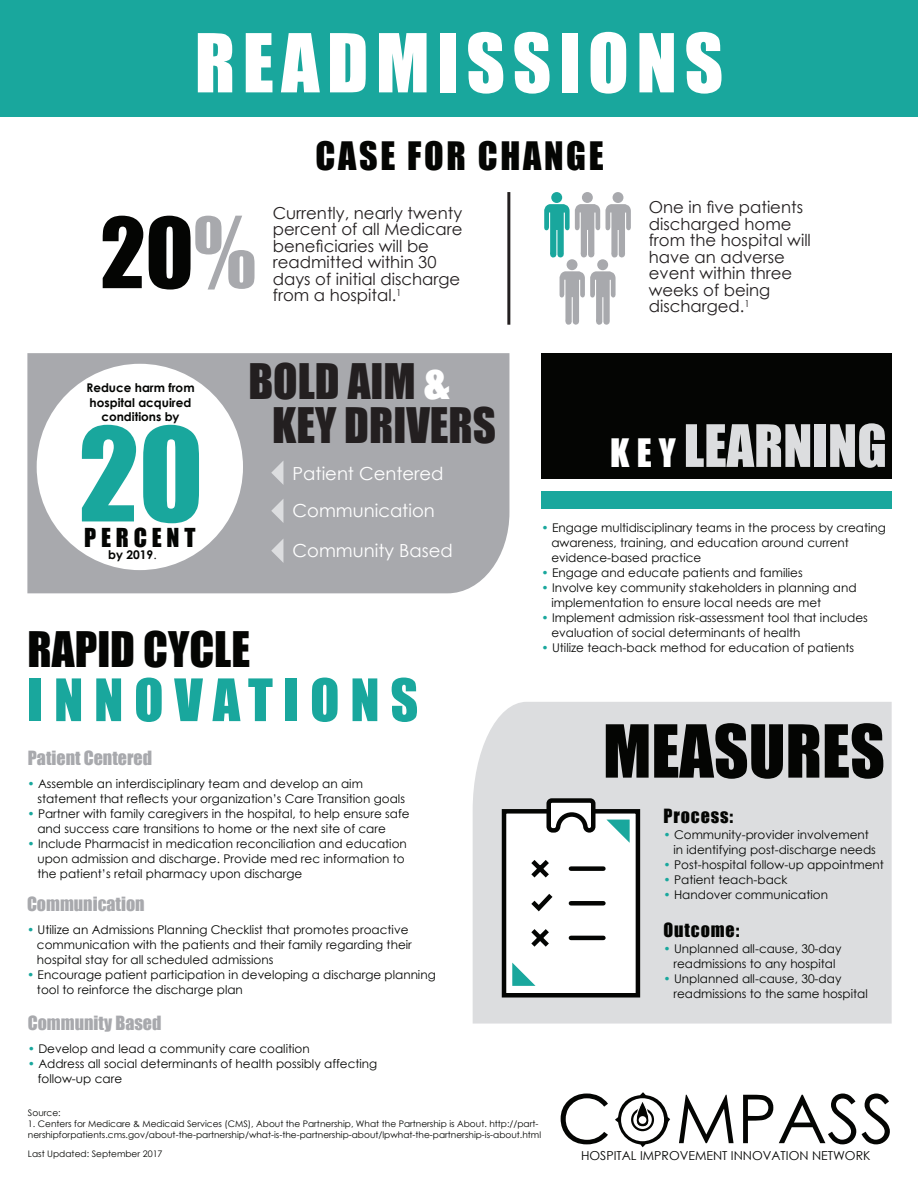
<style>
.page{position:relative;width:918px;height:1188px;background:#fff}
.page>*{position:absolute;margin:0;border:0;box-sizing:border-box;transform-origin:0 0}
.t1{font:120px "Impact";color:#19a79d}
.t2{font:90px "Impact";color:#040503}
.t3{font:75px "Impact";letter-spacing:.1em;color:#fff}
.t4{font:67.5px "Impact";color:#040503}
.t5{font:67.5px "Century Gothic";color:#040503}
.t6{font:54px "Impact";color:#dcdddf}
.t7{font:54px "Impact";letter-spacing:.2em;color:#19a79d}
.t8{font:45px "Impact";color:#231f20}
.t9{font:45px "Impact";color:#040503}
.t10{font:36px "Impact";letter-spacing:.075em;color:#040503}
.t11{font:24px "Impact";letter-spacing:.2em;color:#040503}
.t12{font:18px "Century Gothic";color:#fff}
.t13{font:18px "Impact";color:#a8a9ad}
.t14{font:18px "Impact";letter-spacing:.05em;color:#040503}
.t15{font:16.5px/16.5px "Century Gothic";color:#231f20}
.t16{font:12.3px "Century Gothic";color:#040503}
.t17{font:12px "Century Gothic";color:#040503}
.t18{font:700 12px "Century Gothic";color:#040503}
.t19{font:9px/10.8px "Century Gothic";color:#040503}
.s1{color:#a8a9ad}
.s2{font-weight:400}
.s3{color:#fff}
.s4{color:#19a79d}
.s5{font-size:36px;color:#fff}
</style>
<div class="page">
<div style="left:473px;top:702px;width:419px;height:322px;background:#dcdddf"></div>
<div style="left:27px;top:353px;width:482px;height:240px;background:#a8a9ad"></div>
<div style="left:1px;top:0;width:917px;height:116px;background:#19a79d"></div>
<hr style="left:507px;top:192px;width:3px;height:133px;background:#231f20">
<div style="left:37px;top:364px;width:206px;height:206px;background:#fff;border-radius:50%"></div>
<svg style="left:271px;top:460px;width:12px;height:25px"></svg>
<svg style="left:271px;top:499px;width:12px;height:24px"></svg>
<svg style="left:271px;top:538px;width:12px;height:25px"></svg>
<div style="left:541px;top:353px;width:351px;height:125px;background:#040503"></div>
<div style="left:541px;top:492px;width:351px;height:17px;background:#19a79d"></div>
<svg style="left:615px;top:1092px;width:55px;height:55px"></svg>
<div style="left:639px;top:1116px;width:7px;height:8px;background:#fff;border-radius:50%"></div>
<div style="left:613px;top:192px;width:10px;height:11px;background:#a8a9ad;border-radius:50%"></div>
<div style="left:597px;top:259px;width:11px;height:11px;background:#a8a9ad;border-radius:50%"></div>
<div style="left:582px;top:192px;width:11px;height:11px;background:#a8a9ad;border-radius:50%"></div>
<svg style="left:559px;top:271px;width:57px;height:54px"></svg>
<div style="left:567px;top:259px;width:11px;height:11px;background:#a8a9ad;border-radius:50%"></div>
<svg style="left:544px;top:204px;width:87px;height:54px"></svg>
<div style="left:551px;top:192px;width:11px;height:11px;background:#19a79d;border-radius:50%"></div>
<svg style="left:500px;top:757px;width:142px;height:243px"></svg>
<p class="t3" style="left:195px;top:5px;width:530px">READMISSIONS</p>
<p class="t2" style="left:100px;top:183px;width:157px">20<span class="s1">%</span></p>
<p class="t10" style="left:316px;top:128px;width:290px">CASE FOR CHANGE</p>
<p class="t15" style="left:273px;top:205px;width:191px;text-align:justify">Currently, nearly twenty percent of all Medicare beneficiaries will be</p>
<p class="t15" style="left:273px;top:254px;width:189px">readmitted within 30 days of initial discharge from a hospital.<sup>1</sup></p>
<p class="t15" style="left:649px;top:199px;width:164px">One in five patients discharged home from the hospital will have an adverse event within three weeks of being</p>
<p class="t15" style="left:649px;top:298px;width:103px">discharged.<sup>1</sup></p>
<p class="t18" style="left:86px;top:379px;width:110px">Reduce harm from</p>
<p class="t18" style="left:90px;top:393px;width:103px">hospital acquired</p>
<p class="t18" style="left:101px;top:408px;width:80px">conditions by</p>
<p class="t1" style="left:79px;top:381px;width:126px">20</p>
<p class="t11" style="left:84px;top:518px;width:113px">PERCENT</p>
<p class="t18" style="left:108px;top:546px;width:50px">by 2019<span class="s2">.</span></p>
<p class="t8" style="left:248px;top:347px;width:203px">BOLD AIM <span class="s3">&amp;</span></p>
<p class="t8" style="left:272px;top:390px;width:225px">KEY DRIVERS</p>
<p class="t12" style="left:293px;top:461px;width:152px">Patient Centered</p>
<p class="t12" style="left:293px;top:498px;width:144px">Communication</p>
<p class="t12" style="left:293px;top:538px;width:162px">Community Based</p>
<p class="t9" style="left:28px;top:615px;width:224px">RAPID CYCLE</p>
<p class="t7" style="left:28px;top:658px;width:392px">INNOVATIONS</p>
<p class="t13" style="left:28px;top:744px;width:126px">Patient Centered</p>
<p class="t17" style="left:27px;top:775px;width:337px"><span class="s4">•</span> Assemble an interdisciplinary team and develop an aim</p>
<p class="t17" style="left:37px;top:790px;width:369px">statement that reflects your organization’s Care Transition goals</p>
<p class="t17" style="left:27px;top:805px;width:384px"><span class="s4">•</span> Partner with family caregivers in the hospital, to help ensure safe</p>
<p class="t17" style="left:37px;top:820px;width:350px">and success care transitions to home or the next site of care</p>
<p class="t17" style="left:27px;top:835px;width:381px"><span class="s4">•</span> Include Pharmacist in medication reconciliation and education</p>
<p class="t17" style="left:37px;top:850px;width:369px">upon admission and discharge. Provide med rec information to</p>
<p class="t17" style="left:37px;top:865px;width:266px">the patient’s retail pharmacy upon discharge</p>
<p class="t13" style="left:27px;top:889px;width:119px">Communication</p>
<p class="t17" style="left:27px;top:921px;width:383px"><span class="s4">•</span> Utilize an Admissions Planning Checklist that promotes proactive</p>
<p class="t17" style="left:37px;top:936px;width:376px">communication with the patients and their family regarding their</p>
<p class="t17" style="left:37px;top:951px;width:238px">hospital stay for all scheduled admissions</p>
<p class="t17" style="left:27px;top:966px;width:410px"><span class="s4">•</span> Encourage patient participation in developing a discharge planning</p>
<p class="t17" style="left:37px;top:981px;width:208px">tool to reinforce the discharge plan</p>
<p class="t13" style="left:28px;top:1009px;width:135px">Community Based</p>
<p class="t17" style="left:28px;top:1040px;width:283px"><span class="s4">•</span> Develop and lead a community care coalition</p>
<p class="t17" style="left:28px;top:1055px;width:351px"><span class="s4">•</span> Address all social determinants of health possibly affecting</p>
<p class="t17" style="left:38px;top:1070px;width:86px">follow-up care</p>
<p class="t6" style="left:610px;top:404px;width:278px"><span class="s5">K E Y</span> LEARNING</p>
<p class="t17" style="left:541px;top:520px;width:346px"><span class="s4">•</span> Engage multidisciplinary teams in the process by creating</p>
<p class="t17" style="left:551px;top:535px;width:299px">awareness, training, and education around current</p>
<p class="t17" style="left:551px;top:550px;width:151px">evidence-based practice</p>
<p class="t17" style="left:541px;top:565px;width:263px"><span class="s4">•</span> Engage and educate patients and families</p>
<p class="t17" style="left:541px;top:580px;width:317px"><span class="s4">•</span> Involve key community stakeholders in planning and</p>
<p class="t17" style="left:551px;top:595px;width:271px">implementation to ensure local needs are met</p>
<p class="t17" style="left:541px;top:610px;width:328px"><span class="s4">•</span> Implement admission risk-assessment tool that includes</p>
<p class="t17" style="left:551px;top:625px;width:251px">evaluation of social determinants of health</p>
<p class="t17" style="left:541px;top:640px;width:314px"><span class="s4">•</span> Utilize teach-back method for education of patients</p>
<p class="t4" style="left:603px;top:699px;width:283px">MEASURES</p>
<p class="t14" style="left:663px;top:802px;width:71px">Process:</p>
<p class="t17" style="left:663px;top:826px;width:207px"><span class="s4">•</span> Community-provider involvement</p>
<p class="t17" style="left:673px;top:841px;width:204px">in identifying post-discharge needs</p>
<p class="t17" style="left:663px;top:856px;width:222px"><span class="s4">•</span> Post-hospital follow-up appointment</p>
<p class="t17" style="left:663px;top:871px;width:126px"><span class="s4">•</span> Patient teach-back</p>
<p class="t17" style="left:663px;top:886px;width:166px"><span class="s4">•</span> Handover communication</p>
<p class="t14" style="left:663px;top:916px;width:77px">Outcome:</p>
<p class="t17" style="left:663px;top:940px;width:180px"><span class="s4">•</span> Unplanned all-cause, 30-day</p>
<p class="t17" style="left:673px;top:955px;width:163px">readmissions to any hospital</p>
<p class="t17" style="left:663px;top:970px;width:180px"><span class="s4">•</span> Unplanned all-cause, 30-day</p>
<p class="t17" style="left:673px;top:985px;width:196px">readmissions to the same hospital</p>
<p class="t19" style="left:28px;top:1107px;width:34px">Source:</p>
<p class="t19" style="left:28px;top:1118px;width:515px">1. Centers for Medicare &amp; Medicaid Services (CMS), About the Partnership, What the Partnership is About. http://part&shy;nershipforpatients.cms.gov/about-the-partnership/what-is-the-partnership-about/lpwhat-the-partnership-is-about.html</p>
<p class="t19" style="left:28px;top:1148px;width:136px">Last Updated: September 2017</p>
<p class="t5" style="left:557px;top:1072px;width:339px">C MPASS</p>
<p class="t16" style="left:581px;top:1147px;width:291px">HOSPITAL IMPROVEMENT INNOVATION NETWORK</p>
</div>
